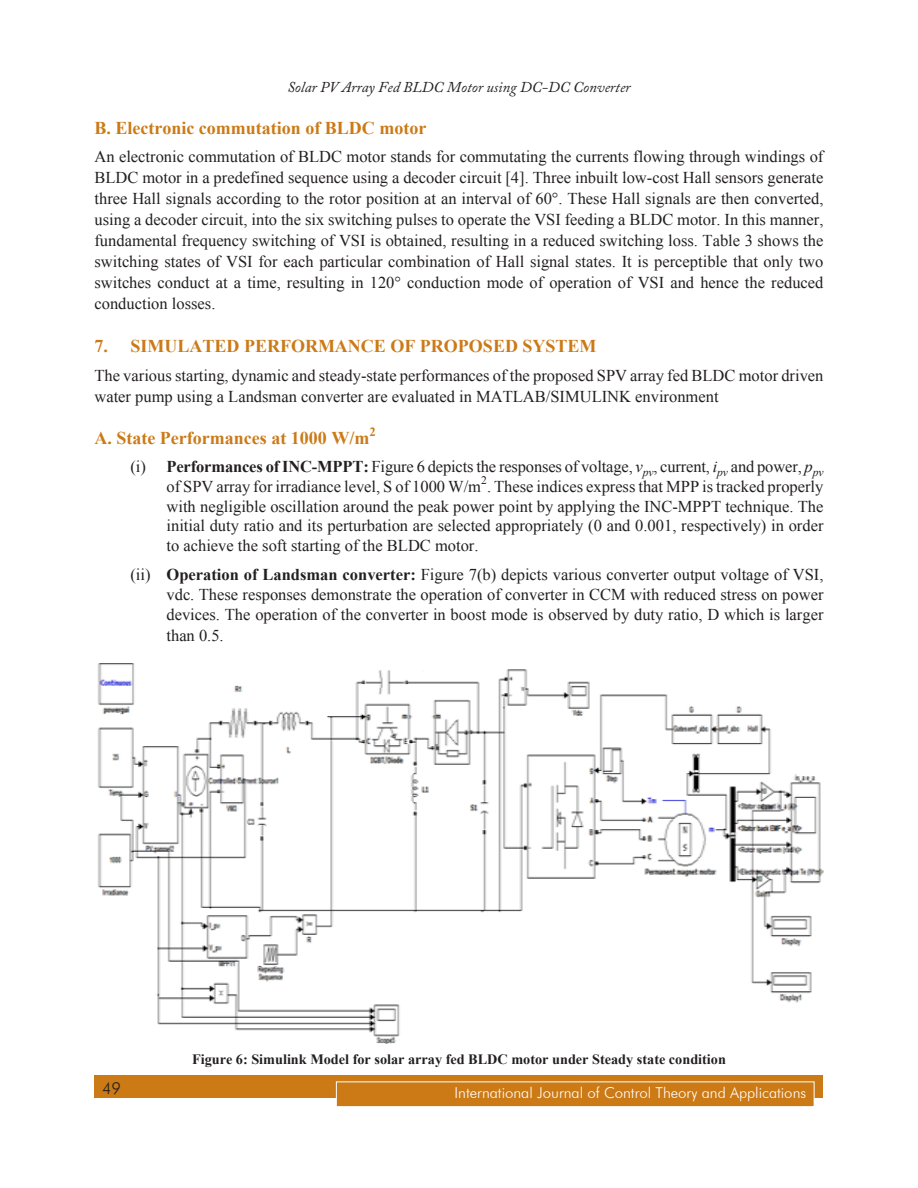
<style>
.page{position:relative;width:918px;height:1188px;background:#fff}
.page>*{position:absolute;margin:0;border:0;box-sizing:border-box;transform-origin:0 0}
.Subhead_2{font:700 18px "Times New Roman";color:#cb7a16}
.Subhead_1{font:700 18px "Times New Roman";color:#cb7a16}
.Body_text{font:16.5px/21px "Times New Roman";color:#231f20;text-align:justify}
.Listing{font:16.5px/19.8px "Times New Roman";color:#231f20;text-align:justify}
.t1{font:300 16.5px "Futura BT";color:#231f20}
.t2{font:300 15px "Futura BT";color:#fff}
.t3{font:italic 15px "Adobe Caslon Pro";color:#231f20}
.t4{font:700 14.25px "Times New Roman";color:#231f20}
.Listing-2{font:11.55px "Times New Roman";color:#231f20}
.s1{font-weight:700}
.s2{font-style:italic}
</style>
<div class="page">
<div style="left:94px;top:1076px;width:730px;height:22px;background:#cb7a16"></div>
<div style="left:336px;top:1082px;width:478px;height:25px;background:#cb7a16"></div>
<div style="left:336px;top:1082px;width:478px;height:25px;border:1px solid #fff"></div>
<img style="left:98px;top:663px;width:725px;height:381px">
<p class="t3" style="left:287px;top:78px;width:345px">Solar PV Array Fed BLDC Motor using DC-DC Converter</p>
<p class="Subhead_2" style="left:94px;top:115px;width:333px">B. Electronic commutation of BLDC motor</p>
<p class="Body_text" style="left:94px;top:146px;width:731px">An electronic commutation of BLDC motor stands for commutating the currents flowing through windings of BLDC motor in a predefined sequence using a decoder circuit [4]. Three inbuilt low-cost Hall sensors generate three Hall signals according to the rotor position at an interval of 60°. These Hall signals are then converted, using a decoder circuit, into the six switching pulses to operate the VSI feeding a BLDC motor. In this manner, fundamental frequency switching of VSI is obtained, resulting in a reduced switching loss. Table 3 shows the switching states of VSI for each particular combination of Hall signal states. It is perceptible that only two switches conduct at a time, resulting in 120° conduction mode of operation of VSI and hence the reduced conduction losses.</p>
<p class="Subhead_1" style="left:94px;top:334px;width:504px">7. SIMULATED PERFORMANCE OF PROPOSED SYSTEM</p>
<p class="Body_text" style="left:94px;top:365px;width:731px">The various starting, dynamic and steady-state performances of the proposed SPV array fed BLDC motor driven water pump using a Landsman converter are evaluated in MATLAB/SIMULINK environment</p>
<p class="Subhead_2" style="left:94px;top:426px;width:283px">A. State Performances at 1000 W/m<sup>2</sup></p>
<p class="Listing" style="left:130px;top:456px;width:695px;text-align:right">(i) <span class="s1">Performances of INC-MPPT:</span> Figure 6 depicts the responses of voltage, <span class="s2">v</span><sub>pv</sub>, current, <span class="s2">i</span><sub>pv</sub> and power, <span class="s2">p</span><sub>pv </sub>of SPV array for irradiance level, S of 1000 W/m . These indices express that MPP is tracked properly</p>
<p class="Listing-2" style="left:481px;top:473px;width:7px">2</p>
<p class="Listing" style="left:167px;top:496px;width:659px">with negligible oscillation around the peak power point by applying the INC-MPPT technique. The initial duty ratio and its perturbation are selected appropriately (0 and 0.001, respectively) in order to achieve the soft starting of the BLDC motor.</p>
<p class="Listing" style="left:167px;top:564px;width:659px;line-height:20.2px;text-indent:-36px">(ii) <span class="s1">Operation of Landsman converter:</span> Figure 7(b) depicts various converter output voltage of VSI, vdc. These responses demonstrate the operation of converter in CCM with reduced stress on power devices. The operation of the converter in boost mode is observed by duty ratio, D which is larger than 0.5.</p>
<p class="t4" style="left:192px;top:1050px;width:535px">Figure 6: Simulink Model for solar array fed BLDC motor under Steady state condition</p>
<p class="t1" style="left:102px;top:1078px;width:21px">49</p>
<p class="t2" style="left:455px;top:1084px;width:353px">International Journal of Control Theory and Applications</p>
</div>
